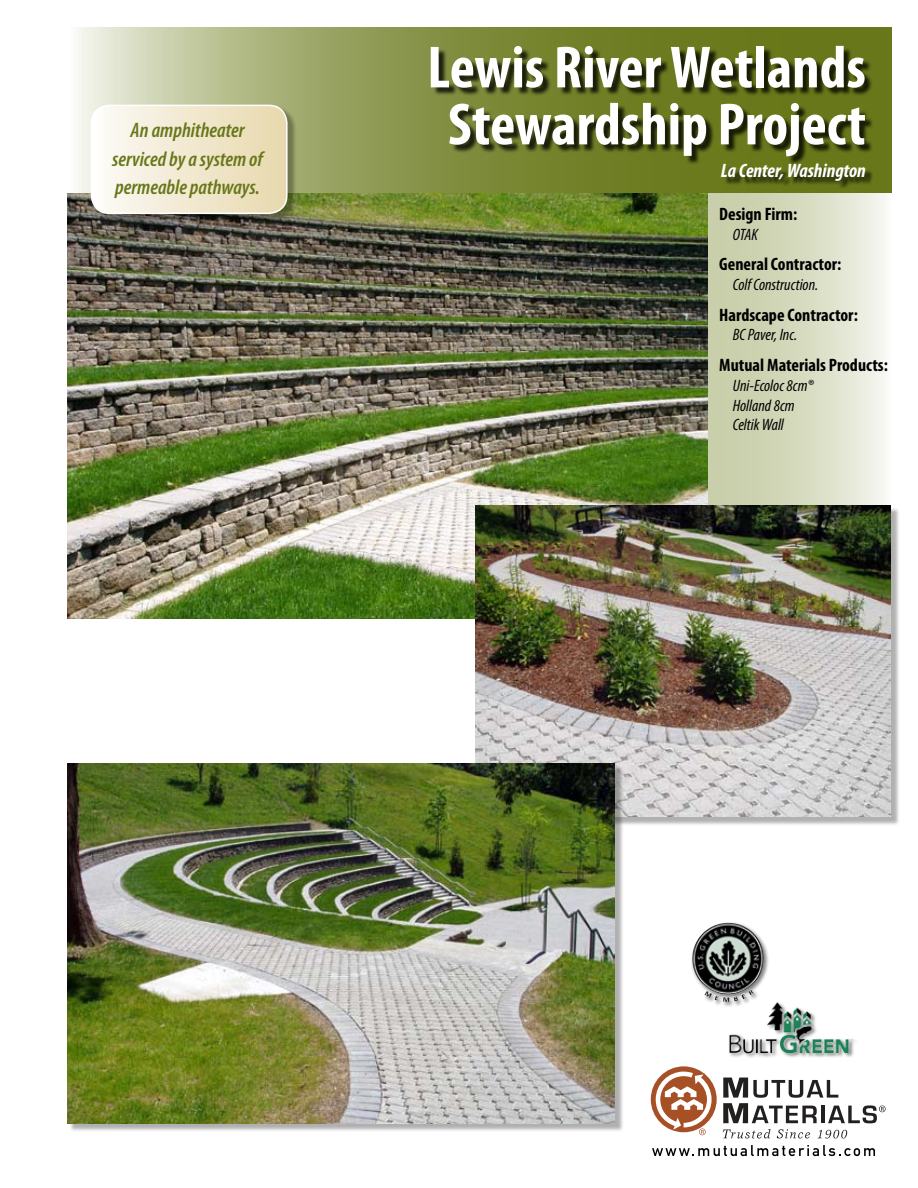
<style>
.page{position:relative;width:918px;height:1188px;background:#fff}
.page>*{position:absolute;margin:0;border:0;box-sizing:border-box;transform-origin:0 0}
.t1{font:700 condensed 60px/57px "Myriad Pro";color:#fff;text-align:center}
.t2{font:italic 600 condensed 21px/28.5px "Myriad Pro";color:#677719;text-align:center}
.t3{font:italic 700 condensed 19.5px "Myriad Pro";color:#fff}
.t4{font:700 condensed 18px "Myriad Pro";color:#000}
.t5{font:italic condensed 16.5px/19.8px "Myriad Pro";color:#000}
</style>
<div class="page">
<img style="left:68px;top:192px;width:640px;height:426px">
<div style="left:708px;top:179px;width:184px;height:416px;background:linear-gradient(to right,#c1c89d,#f2f4eb)"></div>
<svg style="left:651px;top:1066px;width:66px;height:66px"></svg>
<svg style="left:723px;top:1129px;width:48px;height:9px"></svg>
<svg style="left:777px;top:1129px;width:33px;height:9px"></svg>
<svg style="left:818px;top:1130px;width:29px;height:8px"></svg>
<svg style="left:656px;top:1072px;width:56px;height:63px"></svg>
<svg style="left:723px;top:1078px;width:163px;height:45px"></svg>
<svg style="left:652px;top:1145px;width:223px;height:11px"></svg>
<svg style="left:78px;top:27px;width:814px;height:165px;background:#9ba667"></svg>
<div style="left:93px;top:107px;width:203px;height:116px;background:#000;opacity:.31"></div>
<svg style="left:92px;top:105px;width:195px;height:108px;background:#f1e8d0"></svg>
<div style="left:91px;top:105px;width:197px;height:109px;border:2px solid #fff;border-radius:18px"></div>
<div style="left:691px;top:921px;width:78px;height:87px;background:#000;opacity:.49"></div>
<img style="left:692px;top:923px;width:32px;height:61px">
<img style="left:720px;top:992px;width:134px;height:66px">
<div style="left:433px;top:48px;width:441px;height:141px;background:#000;opacity:.77"></div>
<div style="left:478px;top:507px;width:422px;height:319px;background:#000;opacity:.31"></div>
<img style="left:476px;top:505px;width:415px;height:312px">
<div style="left:69px;top:766px;width:555px;height:366px;background:#000;opacity:.31"></div>
<img style="left:68px;top:764px;width:547px;height:359px">
<p class="t2" style="left:112px;top:116px;width:152px">An amphitheater serviced by a system of permeable pathways.</p>
<h1 class="t1" style="left:427px;top:38px;width:440px">Lewis River Wetlands<br>Stewardship Project</h1>
<p class="t3" style="left:721px;top:158px;width:146px">La Center, Washington</p>
<p class="t4" style="left:719px;top:203px;width:80px">Design Firm:</p>
<p class="t5" style="left:733px;top:224px;width:27px">OTAK</p>
<p class="t4" style="left:719px;top:253px;width:124px">General Contractor:</p>
<p class="t5" style="left:733px;top:275px;width:87px">Colf Construction.</p>
<p class="t4" style="left:719px;top:303px;width:140px">Hardscape Contractor:</p>
<p class="t5" style="left:733px;top:325px;width:66px">BC Paver, Inc.</p>
<p class="t4" style="left:719px;top:354px;width:170px">Mutual Materials Products:</p>
<p class="t5" style="left:733px;top:375px;width:82px">Uni-Ecoloc 8cm®<br>Holland 8cm<br>Celtik Wall</p>
</div>
